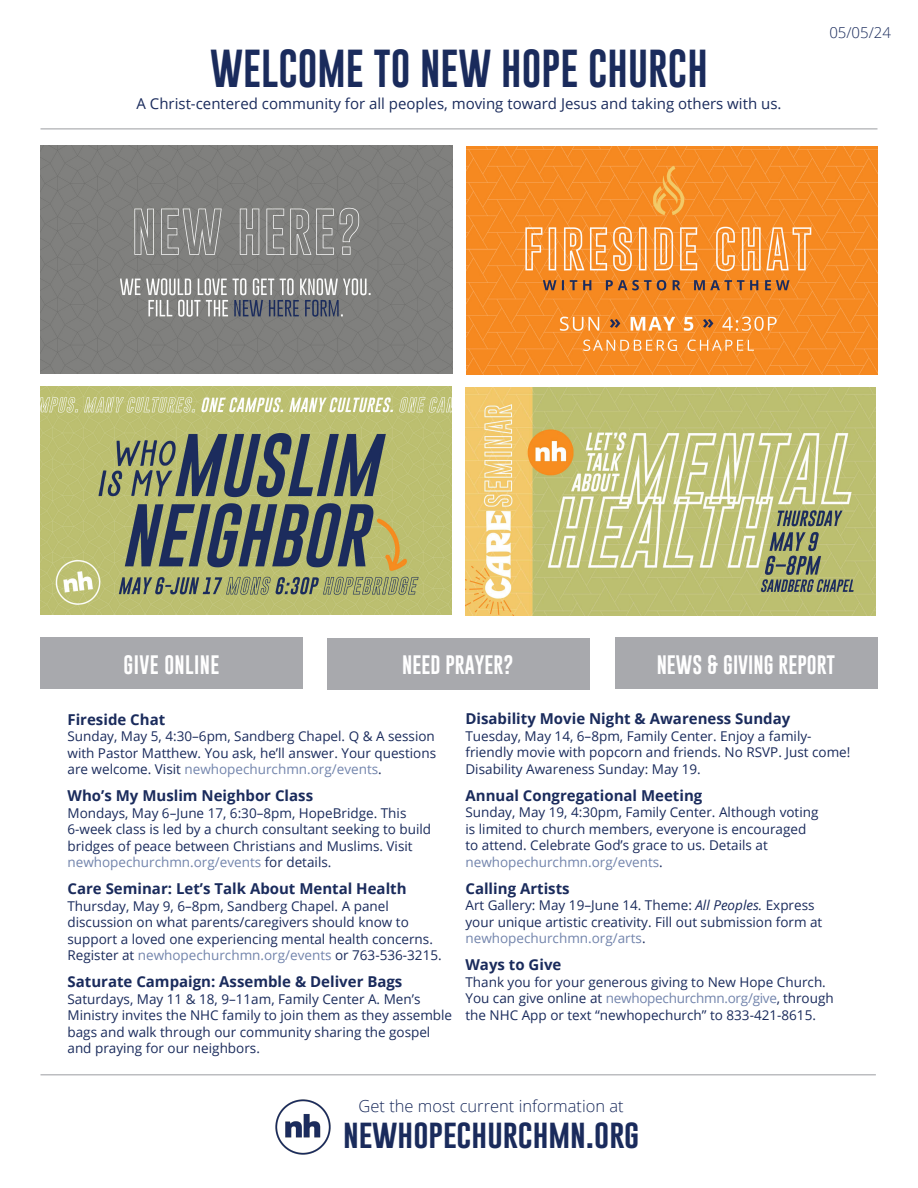
<style>
.page{position:relative;width:918px;height:1188px;background:#fff}
.page>*{position:absolute;margin:0;border:0;box-sizing:border-box;transform-origin:0 0}
.t1{font:39px "Gobold";color:#1a2b5c}
.t2{font:30px "Gobold";color:#1a2b5c}
.t3{font:19.5px "Gobold";color:#fff}
.t4{font:19.5px "Gobold";letter-spacing:.02em;color:#fff}
.t5{font:300 16.5px "Open Sans";color:#1a2b5c}
.Sub_Heads{font:700 15px "Open Sans";color:#1a2b5c}
.Body_Basic{font:15px "Open Sans";color:#1a2b5c}
.t6{font:300 15px "Open Sans";color:#1a2b5c}
.Sub_Heads-2{font:13.5px/16.5px "Open Sans";color:#1a2b5c}
.Body_Basic-2{font:13.5px/16.5px "Open Sans";color:#1a2b5c}
.s1{color:#7284ac}
.s2{font-style:italic}
</style>
<div class="page">
<img style="left:40px;top:146px;width:412px;height:228px">
<div style="left:40px;top:637px;width:263px;height:52px;background:#a8a9ad"></div>
<div style="left:327px;top:638px;width:263px;height:52px;background:#a8a9ad"></div>
<div style="left:615px;top:637px;width:263px;height:52px;background:#a8a9ad"></div>
<hr style="left:40px;top:1074px;width:836px;height:2px;background:#bcbdc0">
<hr style="left:40px;top:128px;width:837px;height:2px;background:#bcbdc0">
<img style="left:276px;top:1099px;width:55px;height:55px">
<img style="left:40px;top:387px;width:412px;height:228px">
<img style="left:465px;top:388px;width:411px;height:228px">
<img style="left:467px;top:147px;width:411px;height:228px">
<p class="t1" style="left:210px;top:43px;width:499px">WELCOME TO NEW HOPE CHURCH</p>
<p class="Body_Basic" style="left:137px;top:93px;width:646px">A Christ-centered community for all peoples, moving toward Jesus and taking others with us.</p>
<p class="t6" style="left:829px;top:23px;width:63px">05/05/24</p>
<p class="t4" style="left:123px;top:652px;width:97px">GIVE ONLINE</p>
<p class="t3" style="left:402px;top:652px;width:113px">NEED PRAYER?</p>
<p class="t3" style="left:657px;top:652px;width:180px">NEWS &amp; GIVING REPORT</p>
<p class="Sub_Heads" style="left:68px;top:709px;width:99px">Fireside Chat</p>
<p class="Body_Basic-2" style="left:68px;top:728px;width:370px;text-align:justify">Sunday, May 5, 4:30–6pm, Sandberg Chapel. Q &amp; A session with Pastor Matthew. You ask, he’ll answer. Your questions are welcome. Visit <span class="s1">newhopechurchmn.org/events</span>.</p>
<p class="Sub_Heads" style="left:68px;top:785px;width:247px">Who’s My Muslim Neighbor Class</p>
<p class="Sub_Heads-2" style="left:68px;top:804px;width:365px">Mondays, May 6–June 17, 6:30–8pm, HopeBridge. This 6-week class is led by a church consultant seeking to build bridges of peace between Christians and Muslims. Visit <span class="s1">newhopechurchmn.org/events</span> for details.</p>
<p class="Sub_Heads" style="left:68px;top:878px;width:341px">Care Seminar: Let’s Talk About Mental Health</p>
<p class="Sub_Heads-2" style="left:68px;top:897px;width:376px">Thursday, May 9, 6–8pm, Sandberg Chapel. A panel discussion on what parents/caregivers should know to support a loved one experiencing mental health concerns.<br>Register at <span class="s1">newhopechurchmn.org/events</span> or 763-536-3215.</p>
<p class="Sub_Heads" style="left:68px;top:971px;width:336px">Saturate Campaign: Assemble &amp; Deliver Bags</p>
<p class="Sub_Heads-2" style="left:68px;top:990px;width:386px">Saturdays, May 11 &amp; 18, 9–11am, Family Center A. Men’s Ministry invites the NHC family to join them as they assemble bags and walk through our community sharing the gospel and praying for our neighbors.</p>
<p class="Sub_Heads" style="left:465px;top:708px;width:326px">Disability Movie Night &amp; Awareness Sunday</p>
<p class="Body_Basic-2" style="left:465px;top:727px;width:386px">Tuesday, May 14, 6–8pm, Family Center. Enjoy a family&shy;friendly movie with popcorn and friends. No RSVP. Just come!<br>Disability Awareness Sunday: May 19.</p>
<p class="Sub_Heads" style="left:465px;top:785px;width:238px">Annual Congregational Meeting</p>
<p class="Sub_Heads-2" style="left:465px;top:804px;width:355px">Sunday, May 19, 4:30pm, Family Center. Although voting is limited to church members, everyone is encouraged to attend. Celebrate God’s grace to us. Details at <span class="s1">newhopechurchmn.org/events</span>.</p>
<p class="Sub_Heads" style="left:465px;top:878px;width:106px">Calling Artists</p>
<p class="Body_Basic-2" style="left:465px;top:897px;width:358px">Art Gallery: May 19–June 14. Theme: <span class="s2">All Peoples.</span> Express your unique artistic creativity. Fill out submission form at <span class="s1">newhopechurchmn.org/arts</span>.</p>
<p class="Sub_Heads" style="left:465px;top:954px;width:97px">Ways to Give</p>
<p class="Sub_Heads-2" style="left:465px;top:973px;width:370px">Thank you for your generous giving to New Hope Church.<br>You can give online at <span class="s1">newhopechurchmn.org/give</span>, through the NHC App or text “newhopechurch” to 833-421-8615.</p>
<p class="t5" style="left:359px;top:1095px;width:267px">Get the most current information at</p>
<p class="t2" style="left:343px;top:1114px;width:298px">newhopechurchmn.org</p>
</div>
